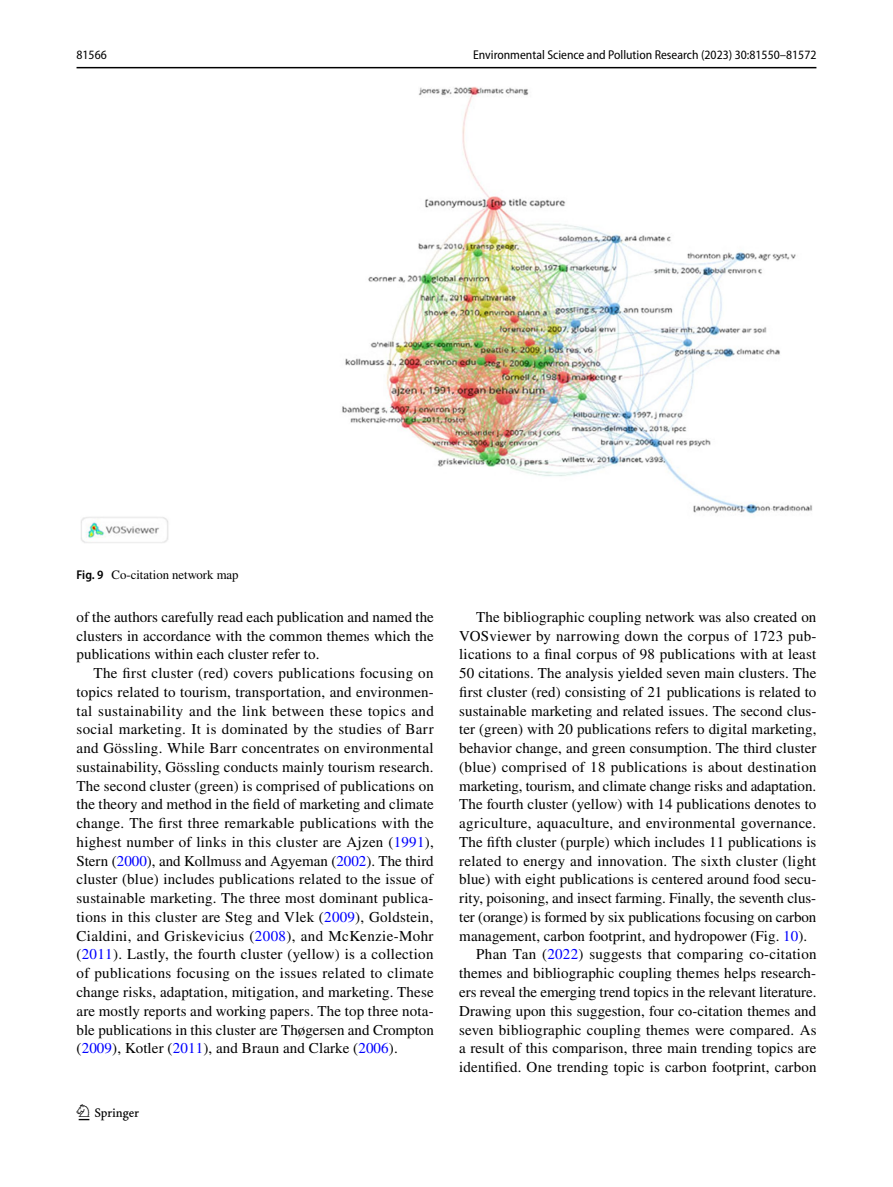
<style>
.page{position:relative;width:893px;height:1187px;background:#fff}
.page>*{position:absolute;margin:0;border:0;box-sizing:border-box;transform-origin:0 0}
.t1{font:22.5px "Springnew Regular 3";color:#000}
.t2{font:15px/18.8px "STIX";letter-spacing:.005em;color:#000;text-align:justify}
.t3{font:semi-condensed 12.75px "Myriad Pro";color:#000}
.t4{font:12.75px "STIX";color:#000}
.s1{font-family:"Myriad Pro";font-weight:600;font-stretch:semi-condensed}
.s2{color:#00f}
</style>
<div class="page">
<hr style="left:77px;top:67px;width:739px;height:1px;background:#000">
<img style="left:81px;top:87px;width:731px;height:456px">
<p class="t3" style="left:77px;top:48px;width:32px">81566</p>
<p class="t3" style="left:473px;top:48px;width:345px">Environmental Science and Pollution Research (2023) 30:81550–81572</p>
<p class="t4" style="left:77px;top:566px;width:164px"><span class="s1">Fig. 9</span> Co-citation network map</p>
<p class="t2" style="left:77px;top:608px;width:359px">of the authors carefully read each publication and named the clusters in accordance with the common themes which the publications within each cluster refer to.</p>
<p class="t2" style="left:77px;top:664px;width:359px;text-indent:17px">The first cluster (red) covers publications focusing on topics related to tourism, transportation, and environmen&shy;tal sustainability and the link between these topics and social marketing. It is dominated by the studies of Barr and Gössling. While Barr concentrates on environmental sustainability, Gössling conducts mainly tourism research.<br>The second cluster (green) is comprised of publications on the theory and method in the field of marketing and climate change. The first three remarkable publications with the highest number of links in this cluster are Ajzen (<span class="s2">1991</span>), Stern (<span class="s2">2000</span>), and Kollmuss and Agyeman (<span class="s2">2002</span>). The third cluster (blue) includes publications related to the issue of sustainable marketing. The three most dominant publica&shy;tions in this cluster are Steg and Vlek (<span class="s2">2009</span>), Goldstein, Cialdini, and Griskevicius (<span class="s2">2008</span>), and McKenzie-Mohr (<span class="s2">2011</span>). Lastly, the fourth cluster (yellow) is a collection of publications focusing on the issues related to climate change risks, adaptation, mitigation, and marketing. These are mostly reports and working papers. The top three nota&shy;ble publications in this cluster are Thøgersen and Crompton (<span class="s2">2009</span>), Kotler (<span class="s2">2011</span>), and Braun and Clarke (<span class="s2">2006</span>).</p>
<h1 class="t1" style="left:79px;top:1104px;width:62px">1 3</h1>
<p class="t2" style="left:476px;top:608px;width:342px">The bibliographic coupling network was also created on</p>
<p class="t2" style="left:459px;top:627px;width:359px">VOSviewer by narrowing down the corpus of 1723 pub-</p>
<p class="t2" style="left:459px;top:646px;width:358px">lications to a final corpus of 98 publications with at least</p>
<p class="t2" style="left:459px;top:664px;width:359px">50 citations. The analysis yielded seven main clusters. The</p>
<p class="t2" style="left:459px;top:683px;width:359px">first cluster (red) consisting of 21 publications is related to</p>
<p class="t2" style="left:459px;top:702px;width:359px">sustainable marketing and related issues. The second clus-</p>
<p class="t2" style="left:459px;top:721px;width:359px">ter (green) with 20 publications refers to digital marketing,</p>
<p class="t2" style="left:459px;top:739px;width:359px">behavior change, and green consumption. The third cluster</p>
<p class="t2" style="left:459px;top:758px;width:359px">(blue) comprised of 18 publications is about destination</p>
<p class="t2" style="left:459px;top:777px;width:358px">marketing, tourism, and climate change risks and adaptation.</p>
<p class="t2" style="left:459px;top:796px;width:359px">The fourth cluster (yellow) with 14 publications denotes to</p>
<p class="t2" style="left:459px;top:814px;width:359px">agriculture, aquaculture, and environmental governance.</p>
<p class="t2" style="left:459px;top:833px;width:359px">The fifth cluster (purple) which includes 11 publications is</p>
<p class="t2" style="left:459px;top:852px;width:359px">related to energy and innovation. The sixth cluster (light</p>
<p class="t2" style="left:459px;top:871px;width:359px">blue) with eight publications is centered around food secu-</p>
<p class="t2" style="left:459px;top:889px;width:359px">rity, poisoning, and insect farming. Finally, the seventh clus-</p>
<p class="t2" style="left:459px;top:908px;width:359px">ter (orange) is formed by six publications focusing on carbon</p>
<p class="t2" style="left:459px;top:927px;width:349px">management, carbon footprint, and hydropower (Fig. <span class="s2">10</span>).</p>
<p class="t2" style="left:476px;top:946px;width:342px">Phan Tan (<span class="s2">2022</span>) suggests that comparing co-citation</p>
<p class="t2" style="left:459px;top:964px;width:358px">themes and bibliographic coupling themes helps research-</p>
<p class="t2" style="left:459px;top:983px;width:359px">ers reveal the emerging trend topics in the relevant literature.</p>
<p class="t2" style="left:459px;top:1002px;width:359px">Drawing upon this suggestion, four co-citation themes and</p>
<p class="t2" style="left:459px;top:1021px;width:359px">seven bibliographic coupling themes were compared. As</p>
<p class="t2" style="left:459px;top:1039px;width:359px">a result of this comparison, three main trending topics are</p>
<p class="t2" style="left:459px;top:1058px;width:359px">identified. One trending topic is carbon footprint, carbon</p>
</div>
